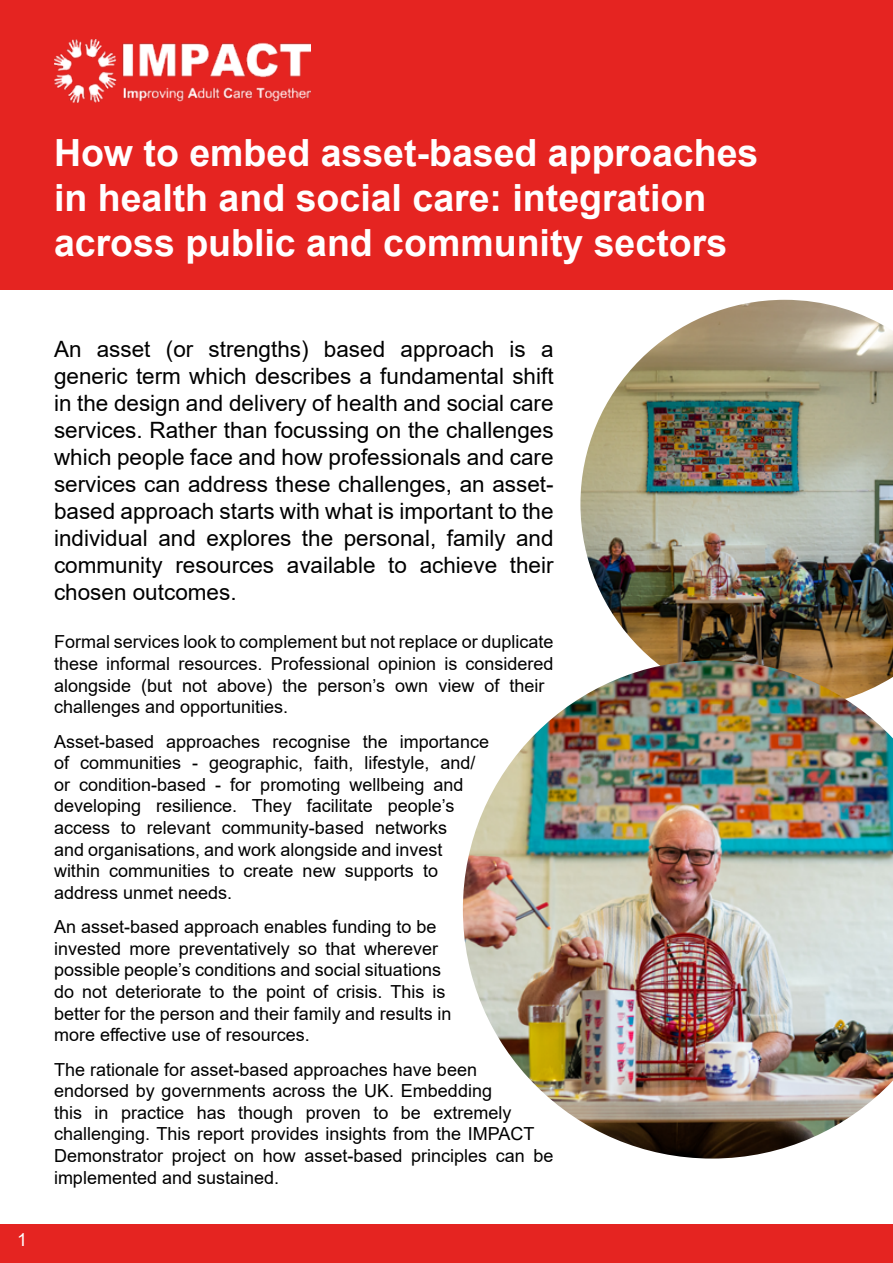
<style>
.page{position:relative;width:893px;height:1263px;background:#fff}
.page>*{position:absolute;margin:0;border:0;box-sizing:border-box;transform-origin:0 0}
.t1{font:700 37.5px/45px "Arial";color:#fff}
.t2{font:22.5px/27px "Arial";color:#000;text-align:justify}
.t3{font:18px/21.6px "Arial";color:#000}
.t4{font:18px "Arial";color:#fff}
</style>
<div class="page">
<div style="left:0;top:0;width:893px;height:289px;background:#e52421"></div>
<img style="left:54px;top:39px;width:256px;height:63px">
<img style="left:580px;top:300px;width:313px;height:360px">
<img style="left:463px;top:660px;width:430px;height:498px">
<div style="left:0;top:1224px;width:893px;height:39px;background:#e52421"></div>
<h1 class="t1" style="left:54px;top:130px;width:706px">How to embed asset-based approaches in health and social care: integration across public and community sectors</h1>
<p class="t4" style="left:17px;top:1227px;width:12px">1</p>
<p class="t2" style="left:54px;top:335px;width:501px">An asset (or strengths) based approach is a generic term which describes a fundamental shift in the design and delivery of health and social care services. Rather than focussing on the challenges which people face and how professionals and care services can address these challenges, an asset&shy;based approach starts with what is important to the individual and explores the personal, family and community resources available to achieve their chosen outcomes.</p>
<p class="t3" style="left:54px;top:631px;width:501px">Formal services look to complement but not replace or duplicate these informal resources. Professional opinion is considered alongside (but not above) the person’s own view of their challenges and opportunities.</p>
<p class="t3" style="left:54px;top:730px;width:436px">Asset-based approaches recognise the importance of communities - geographic, faith, lifestyle, and/ or condition-based - for promoting wellbeing and developing resilience. They facilitate people’s access to relevant community-based networks<br>and organisations, and work alongside and invest within communities to create new supports to address unmet needs.</p>
<p class="t3" style="left:54px;top:916px;width:399px">An asset-based approach enables funding to be invested more preventatively so that wherever possible people’s conditions and social situations do not deteriorate to the point of crisis. This is better for the person and their family and results in more effective use of resources.</p>
<p class="t3" style="left:54px;top:1058px;width:501px">The rationale for asset-based approaches have been endorsed by governments across the UK. Embedding<br>this in practice has though proven to be extremely challenging. This report provides insights from the IMPACT Demonstrator project on how asset-based principles can be implemented and sustained.</p>
</div>
